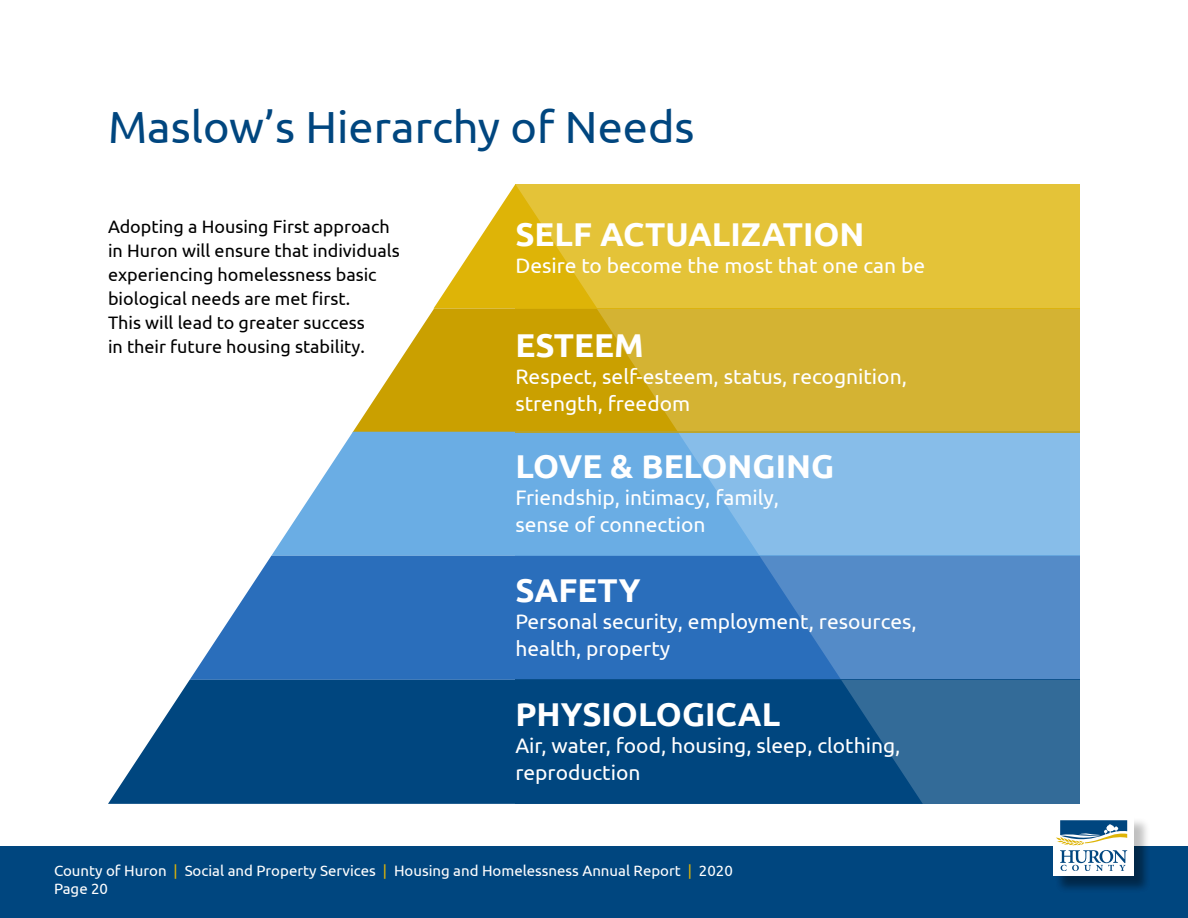
<style>
.page{position:relative;width:1188px;height:918px;background:#fff}
.page>*{position:absolute;margin:0;border:0;box-sizing:border-box;transform-origin:0 0}
.Heading_01{font:45px "Ubuntu";color:#00467f}
.Heading_02{font:700 33px "Ubuntu";color:#fff}
.Heading_02-2{font:21px/27px "Ubuntu";color:#fff}
.Body{font:18px/24px "Ubuntu";color:#000}
.t1{font:15px/18px "Ubuntu";color:#fff}
.s1{color:#deb407}
</style>
<div class="page">
<div style="left:0;top:846px;width:1188px;height:72px;background:#00467f"></div>
<svg style="left:353px;top:185px;width:162px;height:247px"></svg>
<svg style="left:271px;top:432px;width:244px;height:124px;fill:#6aade4"></svg>
<svg style="left:190px;top:556px;width:325px;height:124px;background:#4581c3"></svg>
<svg style="left:108px;top:680px;width:815px;height:124px;background:#19588b"></svg>
<svg style="left:515px;top:555px;width:565px;height:124px;background:#3f7cc1"></svg>
<svg style="left:515px;top:432px;width:565px;height:123px;background:#7db7e5"></svg>
<svg style="left:515px;top:308px;width:565px;height:124px;background:#d1ae27"></svg>
<svg style="left:515px;top:184px;width:565px;height:124px;background:#e3c134"></svg>
<svg style="left:515px;top:679px;width:565px;height:124px;background:#115287"></svg>
<div style="left:1055px;top:817px;width:96px;height:76px;background:#000;opacity:.25"></div>
<div style="left:1053px;top:815px;width:81px;height:61px;background:#fff"></div>
<svg style="left:1056px;top:820px;width:71px;height:51px"></svg>
<p class="Heading_01" style="left:108px;top:100px;width:588px">Maslow’s Hierarchy of Needs</p>
<p class="Body" style="left:108px;top:214px;width:293px">Adopting a Housing First approach in Huron will ensure that individuals experiencing homelessness basic biological needs are met first.<br>This will lead to greater success</p>
<p class="Body" style="left:108px;top:334px;width:258px">in their future housing stability.</p>
<p class="Heading_02" style="left:515px;top:215px;width:351px">SELF ACTUALIZATION</p>
<p class="Heading_02-2" style="left:515px;top:252px;width:411px">Desire to become the most that one can be</p>
<p class="Heading_02" style="left:515px;top:325px;width:130px">ESTEEM</p>
<p class="Heading_02-2" style="left:515px;top:362px;width:393px">Respect, self-esteem, status, recognition, strength, freedom</p>
<p class="Heading_02" style="left:515px;top:447px;width:320px">LOVE &amp; BELONGING</p>
<p class="Heading_02-2" style="left:515px;top:484px;width:265px">Friendship, intimacy, family, sense of connection</p>
<p class="Heading_02" style="left:515px;top:571px;width:127px">SAFETY</p>
<p class="Heading_02-2" style="left:515px;top:608px;width:403px">Personal security, employment, resources,</p>
<p class="Heading_02-2" style="left:515px;top:635px;width:156px">health, property</p>
<p class="Heading_02" style="left:515px;top:695px;width:266px">PHYSIOLOGICAL</p>
<p class="Heading_02-2" style="left:515px;top:732px;width:386px">Air, water, food, housing, sleep, clothing, reproduction</p>
<p class="t1" style="left:54px;top:861px;width:680px">County of Huron <span class="s1">|</span> Social and Property Services <span class="s1">|</span> Housing and Homelessness Annual Report <span class="s1">|</span> 2020<br>Page 20</p>
</div>
